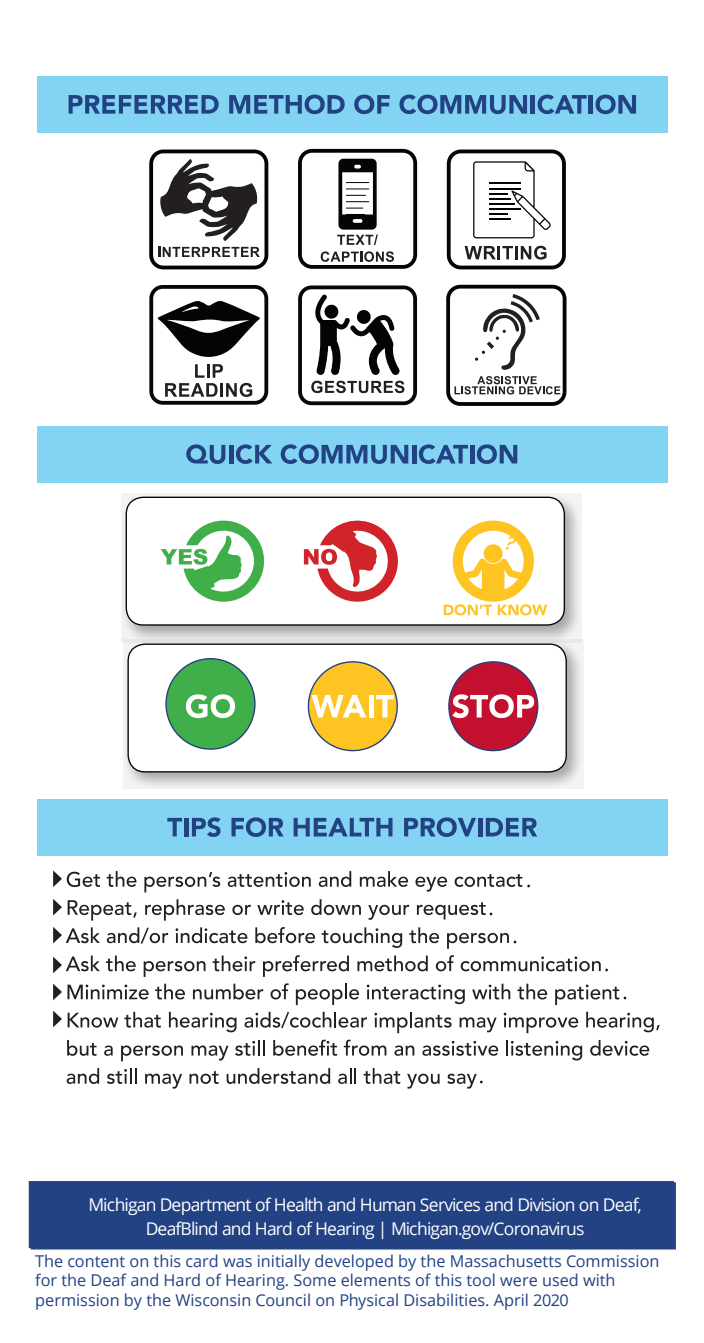
<style>
.page{position:relative;width:704px;height:1343px;background:#fff}
.page>*{position:absolute;margin:0;border:0;box-sizing:border-box;transform-origin:0 0}
.t1{font:20px "Open Sans";color:#000}
.t2{font:17.5px/24.5px "Open Sans";letter-spacing:-.05em;color:#fff;text-align:center}
.t3{font:16.25px/19.5px "Open Sans";color:#224284}
</style>
<div class="page">
<svg style="left:121px;top:493px;width:460px;height:150px"></svg>
<div style="left:126px;top:497px;width:438px;height:128px;background:#fff;border-radius:17px"></div>
<div style="left:125px;top:496px;width:439px;height:129px;border:1px solid #060808;border-radius:17px"></div>
<div style="left:446px;top:285px;width:120px;height:121px;border:4px solid #040503;border-radius:12px"></div>
<svg style="left:475px;top:294px;width:64px;height:76px"></svg>
<svg style="left:454px;top:376px;width:106px;height:18px"></svg>
<div style="left:149px;top:285px;width:119px;height:120px;border:4px solid #060808;border-radius:12px"></div>
<svg style="left:158px;top:301px;width:101px;height:56px"></svg>
<svg style="left:165px;top:364px;width:87px;height:33px"></svg>
<div style="left:298px;top:285px;width:119px;height:120px;border:4px solid #060808;border-radius:12px"></div>
<svg style="left:311px;top:381px;width:93px;height:12px"></svg>
<div style="left:446px;top:149px;width:119px;height:120px;border:4px solid #040503;border-radius:12px"></div>
<svg style="left:473px;top:161px;width:77px;height:77px"></svg>
<svg style="left:464px;top:246px;width:82px;height:13px"></svg>
<div style="left:149px;top:149px;width:119px;height:120px;border:4px solid #040503;border-radius:12px"></div>
<svg style="left:160px;top:159px;width:97px;height:82px"></svg>
<svg style="left:158px;top:247px;width:101px;height:10px"></svg>
<div style="left:298px;top:149px;width:119px;height:120px;border:4px solid #040503;border-radius:12px"></div>
<svg style="left:320px;top:251px;width:73px;height:11px"></svg>
<svg style="left:337px;top:159px;width:40px;height:86px"></svg>
<svg style="left:315px;top:294px;width:85px;height:81px"></svg>
<svg style="left:160px;top:520px;width:104px;height:81px"></svg>
<svg style="left:304px;top:520px;width:94px;height:82px"></svg>
<svg style="left:123px;top:639px;width:460px;height:150px"></svg>
<div style="left:128px;top:644px;width:438px;height:128px;background:#fff;border-radius:17px"></div>
<div style="left:127px;top:643px;width:439px;height:129px;border:1px solid #060808;border-radius:17px"></div>
<div style="left:166px;top:658px;width:89px;height:91px;background:#40ae49;border-radius:50%"></div>
<svg style="left:186px;top:694px;width:49px;height:24px"></svg>
<div style="left:448px;top:662px;width:89px;height:88px;background:#c3102f;border-radius:50%"></div>
<svg style="left:452px;top:694px;width:81px;height:24px"></svg>
<div style="left:308px;top:662px;width:89px;height:88px;background:#fec422;border-radius:50%"></div>
<svg style="left:311px;top:695px;width:55px;height:22px"></svg>
<div style="left:368px;top:695px;width:5px;height:22px;background:#fff"></div>
<svg style="left:376px;top:695px;width:17px;height:22px"></svg>
<svg style="left:443px;top:520px;width:104px;height:95px"></svg>
<div style="left:37px;top:76px;width:630px;height:57px;background:#83d4f3"></div>
<svg style="left:68px;top:95px;width:150px;height:19px"></svg>
<svg style="left:229px;top:95px;width:115px;height:19px"></svg>
<svg style="left:354px;top:95px;width:35px;height:19px"></svg>
<svg style="left:399px;top:95px;width:127px;height:19px"></svg>
<hr style="left:530px;top:95px;width:4px;height:19px;background:#224284">
<svg style="left:537px;top:95px;width:49px;height:19px"></svg>
<hr style="left:588px;top:95px;width:4px;height:19px;background:#224284">
<svg style="left:595px;top:95px;width:40px;height:19px"></svg>
<div style="left:37px;top:426px;width:630px;height:56px;background:#83d4f3"></div>
<svg style="left:186px;top:444px;width:39px;height:20px"></svg>
<hr style="left:229px;top:445px;width:4px;height:18px;background:#224284">
<svg style="left:236px;top:444px;width:36px;height:20px"></svg>
<svg style="left:280px;top:444px;width:128px;height:20px"></svg>
<hr style="left:412px;top:445px;width:4px;height:18px;background:#224284">
<svg style="left:418px;top:444px;width:49px;height:20px"></svg>
<svg style="left:470px;top:445px;width:3px;height:18px"></svg>
<svg style="left:476px;top:444px;width:41px;height:20px"></svg>
<div style="left:37px;top:799px;width:630px;height:56px;background:#83d4f3"></div>
<svg style="left:167px;top:818px;width:15px;height:18px"></svg>
<hr style="left:184px;top:818px;width:4px;height:18px;background:#224284">
<svg style="left:192px;top:817px;width:28px;height:20px"></svg>
<svg style="left:231px;top:817px;width:52px;height:20px"></svg>
<svg style="left:293px;top:818px;width:99px;height:18px"></svg>
<svg style="left:404px;top:817px;width:72px;height:20px"></svg>
<svg style="left:478px;top:818px;width:3px;height:18px"></svg>
<svg style="left:485px;top:818px;width:52px;height:18px"></svg>
<svg style="left:107px;top:871px;width:29px;height:16px"></svg>
<svg style="left:144px;top:872px;width:76px;height:20px"></svg>
<svg style="left:227px;top:872px;width:83px;height:15px"></svg>
<svg style="left:318px;top:871px;width:33px;height:16px"></svg>
<svg style="left:359px;top:871px;width:49px;height:16px"></svg>
<svg style="left:415px;top:876px;width:32px;height:15px"></svg>
<svg style="left:454px;top:874px;width:68px;height:13px"></svg>
<svg style="left:68px;top:900px;width:69px;height:20px"></svg>
<svg style="left:145px;top:899px;width:80px;height:21px"></svg>
<svg style="left:232px;top:904px;width:19px;height:11px"></svg>
<svg style="left:257px;top:900px;width:46px;height:15px"></svg>
<svg style="left:311px;top:899px;width:49px;height:16px"></svg>
<svg style="left:368px;top:904px;width:41px;height:15px"></svg>
<svg style="left:416px;top:902px;width:69px;height:17px"></svg>
<svg style="left:107px;top:927px;width:61px;height:17px"></svg>
<svg style="left:175px;top:927px;width:72px;height:16px"></svg>
<svg style="left:255px;top:927px;width:60px;height:16px"></svg>
<svg style="left:321px;top:927px;width:81px;height:21px"></svg>
<svg style="left:409px;top:927px;width:30px;height:16px"></svg>
<svg style="left:447px;top:933px;width:61px;height:15px"></svg>
<svg style="left:106px;top:955px;width:30px;height:16px"></svg>
<svg style="left:143px;top:961px;width:62px;height:16px"></svg>
<svg style="left:212px;top:955px;width:43px;height:16px"></svg>
<svg style="left:263px;top:955px;width:86px;height:22px"></svg>
<svg style="left:357px;top:955px;width:70px;height:16px"></svg>
<svg style="left:435px;top:955px;width:18px;height:16px"></svg>
<svg style="left:460px;top:956px;width:140px;height:15px"></svg>
<svg style="left:155px;top:983px;width:30px;height:16px"></svg>
<svg style="left:193px;top:983px;width:70px;height:16px"></svg>
<svg style="left:270px;top:983px;width:18px;height:16px"></svg>
<svg style="left:295px;top:983px;width:64px;height:22px"></svg>
<svg style="left:366px;top:984px;width:98px;height:20px"></svg>
<svg style="left:472px;top:983px;width:38px;height:16px"></svg>
<svg style="left:517px;top:983px;width:30px;height:16px"></svg>
<svg style="left:555px;top:984px;width:64px;height:21px"></svg>
<svg style="left:68px;top:1012px;width:50px;height:15px"></svg>
<svg style="left:124px;top:1011px;width:37px;height:16px"></svg>
<svg style="left:169px;top:1011px;width:67px;height:21px"></svg>
<svg style="left:244px;top:1011px;width:123px;height:17px"></svg>
<svg style="left:374px;top:1012px;width:77px;height:21px"></svg>
<svg style="left:459px;top:1017px;width:37px;height:15px"></svg>
<svg style="left:503px;top:1012px;width:75px;height:21px"></svg>
<svg style="left:586px;top:1011px;width:73px;height:21px"></svg>
<svg style="left:67px;top:1040px;width:29px;height:15px"></svg>
<svg style="left:104px;top:1045px;width:9px;height:10px"></svg>
<svg style="left:121px;top:1045px;width:62px;height:16px"></svg>
<svg style="left:191px;top:1045px;width:37px;height:15px"></svg>
<svg style="left:235px;top:1040px;width:29px;height:15px"></svg>
<svg style="left:273px;top:1039px;width:64px;height:16px"></svg>
<svg style="left:343px;top:1039px;width:43px;height:16px"></svg>
<svg style="left:394px;top:1045px;width:20px;height:10px"></svg>
<svg style="left:422px;top:1041px;width:76px;height:14px"></svg>
<svg style="left:506px;top:1040px;width:75px;height:20px"></svg>
<svg style="left:590px;top:1040px;width:58px;height:15px"></svg>
<svg style="left:67px;top:1068px;width:32px;height:16px"></svg>
<svg style="left:107px;top:1068px;width:29px;height:16px"></svg>
<svg style="left:145px;top:1073px;width:37px;height:15px"></svg>
<svg style="left:189px;top:1071px;width:29px;height:13px"></svg>
<svg style="left:226px;top:1068px;width:104px;height:16px"></svg>
<svg style="left:338px;top:1068px;width:18px;height:16px"></svg>
<svg style="left:363px;top:1068px;width:37px;height:16px"></svg>
<svg style="left:407px;top:1073px;width:32px;height:15px"></svg>
<svg style="left:447px;top:1073px;width:29px;height:15px"></svg>
<svg style="left:53px;top:870px;width:47px;height:17px"></svg>
<svg style="left:53px;top:899px;width:9px;height:16px"></svg>
<svg style="left:53px;top:927px;width:47px;height:16px"></svg>
<svg style="left:53px;top:955px;width:47px;height:18px"></svg>
<svg style="left:53px;top:983px;width:95px;height:17px"></svg>
<svg style="left:53px;top:1010px;width:9px;height:17px"></svg>
<div style="left:31px;top:1182px;width:644px;height:67px;background:#224284"></div>
<p class="t1" style="left:488px;top:894px;width:7px">.</p>
<p class="t1" style="left:525px;top:866px;width:7px">.</p>
<p class="t1" style="left:512px;top:922px;width:7px">.</p>
<p class="t1" style="left:478px;top:1062px;width:7px">.</p>
<p class="t1" style="left:603px;top:949px;width:7px">.</p>
<p class="t1" style="left:622px;top:978px;width:7px">.</p>
<p class="t2" style="left:89px;top:1191px;width:554px">Michigan Department of Health and Human Services and Division on Deaf,<br>DeafBlind and Hard of Hearing | Michigan.gov/Coronavirus</p>
<p class="t3" style="left:35px;top:1250px;width:625px">The content on this card was initially developed by the Massachusetts Commission for the Deaf and Hard of Hearing. Some elements of this tool were used with permission by the Wisconsin Council on Physical Disabilities. April 2020</p>
</div>
